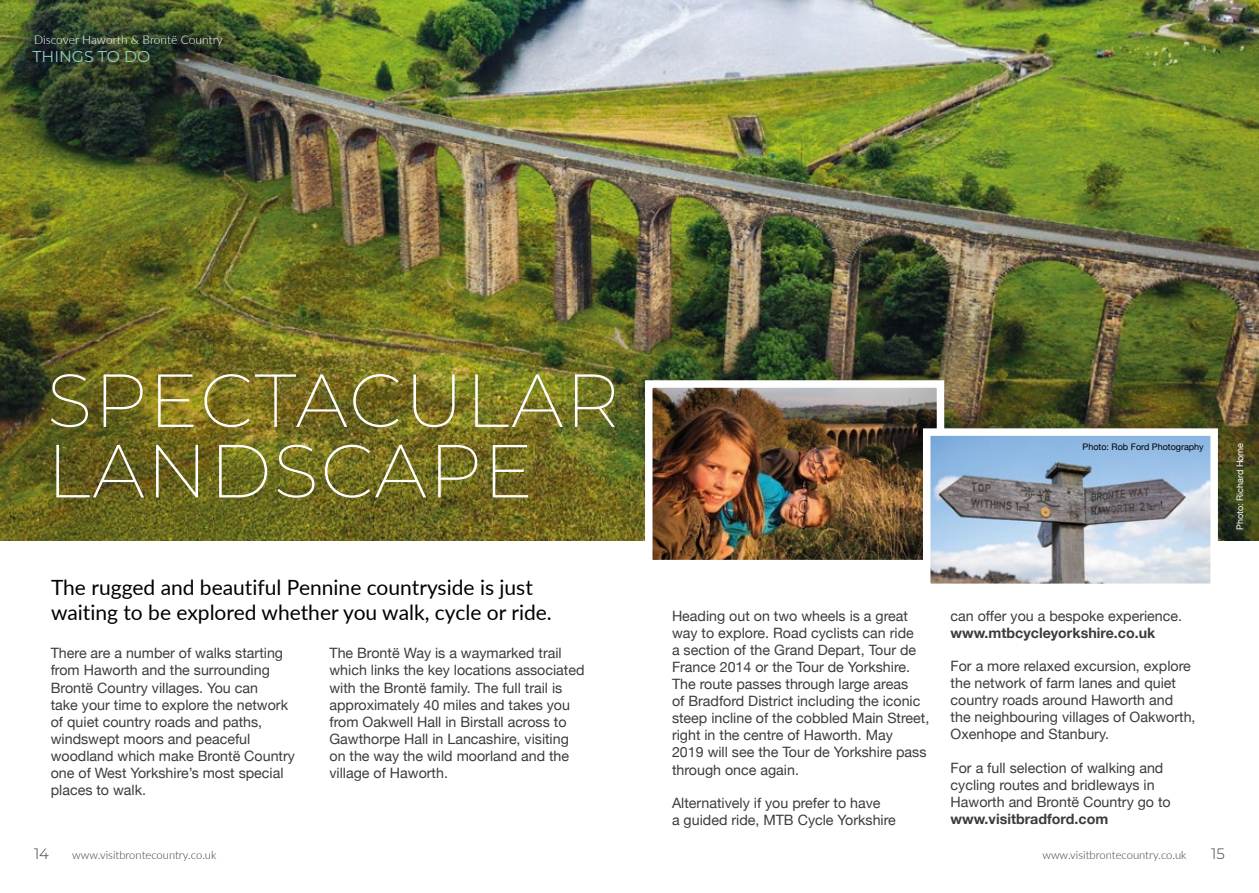
<style>
.page{position:relative;width:1259px;height:893px;background:#fff}
.page>*{position:absolute;margin:0;border:0;box-sizing:border-box;transform-origin:0 0}
.t1{font:200 75px/70.5px "Montserrat";letter-spacing:.025em;color:#fff}
.t2{font:21px/25.2px "Lato";color:#000}
.t3{font:15.75px "Montserrat";color:#90cdbd}
.t4{font:300 15px "Montserrat";color:#3c3c3b}
.t5{font:14.25px/17.1px "Helvetica Neue";color:#3c3c3b}
.t6{font:700 14.25px "Helvetica Neue";color:#3c3c3b}
.t7{font:300 12px "Lato";color:#fff}
.t8{font:300 11.25px "Lato";color:#3c3c3b}
.t9{font:9px "Helvetica Neue";color:#000}
.t10{font:9px "Helvetica Neue";color:#fff}
</style>
<div class="page">
<img style="left:0;top:0;width:1259px;height:540px">
<img style="left:654px;top:389px;width:281px;height:169px">
<div style="left:645px;top:380px;width:299px;height:187px;border:8px solid #fff"></div>
<img style="left:932px;top:437px;width:277px;height:145px">
<div style="left:923px;top:428px;width:295px;height:163px;border:8px solid #fff"></div>
<p class="t7" style="left:34px;top:31px;width:190px">Discover Haworth &amp; Brontë Country</p>
<p class="t3" style="left:33px;top:45px;width:119px">THINGS TO DO</p>
<h1 class="t1" style="left:47px;top:363px;width:574px">SPECTACULAR<br>LANDSCAPE</h1>
<p class="t9" style="left:1082px;top:440px;width:123px">Photo: Rob Ford Photography</p>
<p class="t10" style="left:1233px;top:530px;width:89px;rotate:-90deg">Photo: Richard Horne</p>
<h2 class="t2" style="left:51px;top:574px;width:502px">The rugged and beautiful Pennine countryside is just waiting to be explored whether you walk, cycle or ride.</h2>
<p class="t5" style="left:51px;top:645px;width:246px">There are a number of walks starting from Haworth and the surrounding<br>Brontë Country villages. You can<br>take your time to explore the network of quiet country roads and paths, windswept moors and peaceful woodland which make Brontë Country one of West Yorkshire’s most special places to walk.</p>
<p class="t5" style="left:329px;top:645px;width:256px">The Brontë Way is a waymarked trail which links the key locations associated with the Brontë family. The full trail is approximately 40 miles and takes you from Oakwell Hall in Birstall across to Gawthorpe Hall in Lancashire, visiting on the way the wild moorland and the village of Haworth.</p>
<p class="t5" style="left:672px;top:608px;width:259px">Heading out on two wheels is a great way to explore. Road cyclists can ride<br>a section of the Grand Depart, Tour de France 2014 or the Tour de Yorkshire.<br>The route passes through large areas<br>of Bradford District including the iconic steep incline of the cobbled Main Street, right in the centre of Haworth. May<br>2019 will see the Tour de Yorkshire pass through once again.</p>
<p class="t5" style="left:672px;top:795px;width:225px">Alternatively if you prefer to have<br>a guided ride, MTB Cycle Yorkshire</p>
<p class="t5" style="left:950px;top:608px;width:233px">can offer you a bespoke experience.</p>
<p class="t6" style="left:950px;top:621px;width:206px">www.mtbcycleyorkshire.co.uk</p>
<p class="t5" style="left:950px;top:658px;width:246px">For a more relaxed excursion, explore the network of farm lanes and quiet country roads around Haworth and the neighbouring villages of Oakworth, Oxenhope and Stanbury.</p>
<p class="t5" style="left:950px;top:760px;width:222px">For a full selection of walking and cycling routes and bridleways in<br>Haworth and Brontë Country go to</p>
<p class="t6" style="left:950px;top:808px;width:159px">www.visitbradford.com</p>
<p class="t4" style="left:34px;top:843px;width:17px">14</p>
<p class="t8" style="left:72px;top:847px;width:146px">www.visitbrontecountry.co.uk</p>
<p class="t8" style="left:1042px;top:847px;width:146px">www.visitbrontecountry.co.uk</p>
<p class="t4" style="left:1211px;top:843px;width:15px">15</p>
</div>
